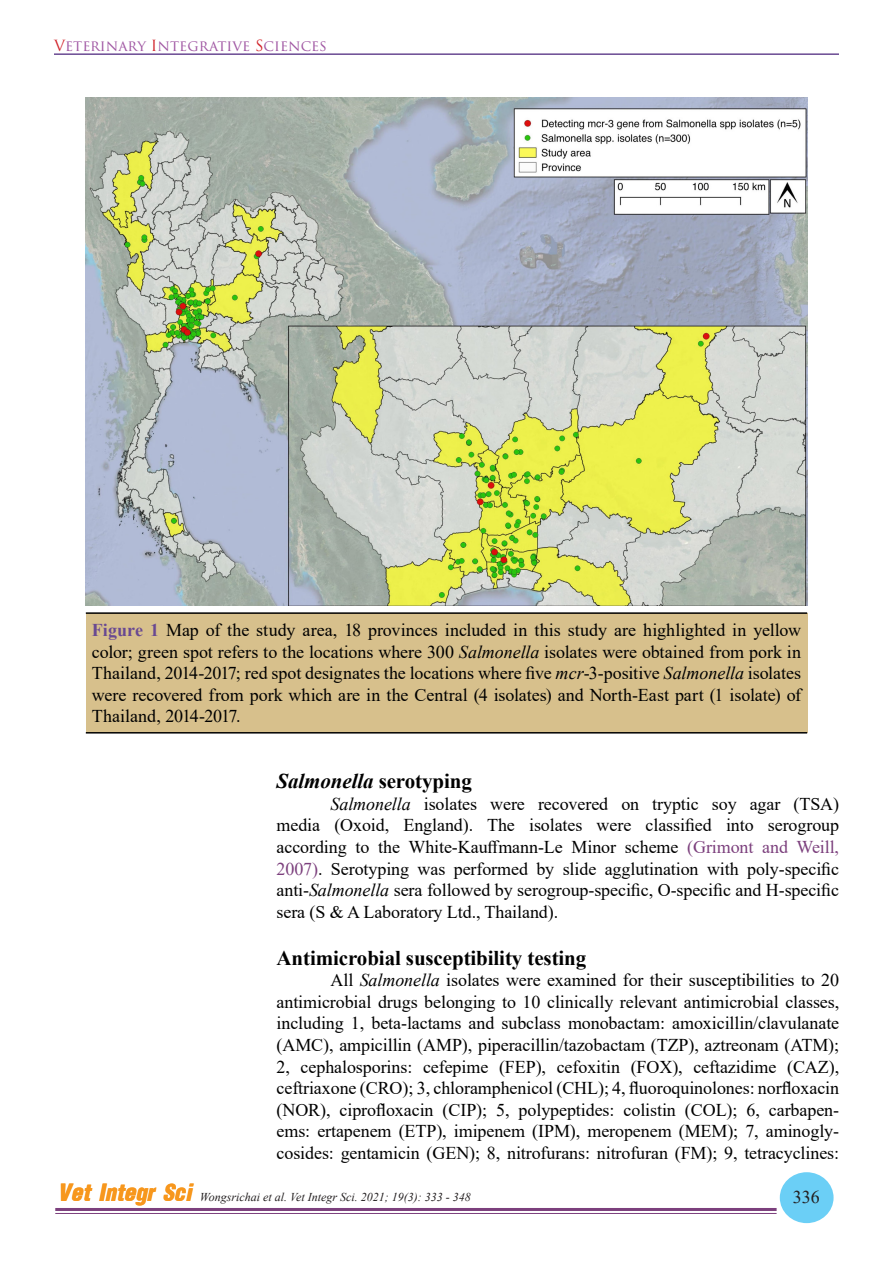
<style>
.page{position:relative;width:893px;height:1263px;background:#fff}
.page>*{position:absolute;margin:0;border:0;box-sizing:border-box;transform-origin:0 0}
.t1{font:36px "DSE Wat Ta Na";color:#f7971d}
.t2{font:700 21px "Times New Roman";letter-spacing:-.005em;color:#000}
.t3{font:italic 700 21px "Times New Roman";letter-spacing:-.005em;color:#000}
.t4{font:18px/21.6px "Times New Roman";letter-spacing:-.005em;color:#000;text-align:justify}
.t5{font:18px "Times New Roman";color:#231f20}
.t6{font:15px "Trajan Pro 3";color:#a057a3}
.t7{font:italic 12px "Times New Roman";color:#231f20}
.s1{color:#d1232a}
.s2{font-weight:700;color:#694992}
.s3{font-style:italic}
.s4{font-style:normal}
.s5{color:#7c407d}
</style>
<div class="page">
<hr style="left:55px;top:1208px;width:722px;height:3px;background:#7c407d">
<hr style="left:55px;top:1213px;width:722px;height:1px;background:#7c407d">
<div style="left:780px;top:1172px;width:54px;height:51px;background:#6bcff6;border-radius:50%"></div>
<hr style="left:54px;top:53px;width:785px;height:2px;background:#694992">
<div style="left:86px;top:613px;width:721px;height:120px;background:#d7c08c"></div>
<hr style="left:86px;top:612px;width:721px;height:2px;background:#000">
<hr style="left:86px;top:732px;width:721px;height:1px;background:#000">
<img style="left:86px;top:98px;width:721px;height:508px">
<p class="t6" style="left:54px;top:35px;width:274px"><span class="s1">V</span>eterinary <span class="s1">I</span>ntegrative <span class="s1">S</span>ciences</p>
<p class="t4" style="left:92px;top:619px;width:711px"><span class="s2">Figure 1</span> Map of the study area, 18 provinces included in this study are highlighted in yellow color; green spot refers to the locations where 300 <span class="s3">Salmonella</span> isolates were obtained from pork in Thailand, 2014-2017; red spot designates the locations where five <span class="s3">mcr</span>-3-positive <span class="s3">Salmonella</span> isolates were recovered from pork which are in the Central (4 isolates) and North-East part (1 isolate) of Thailand, 2014-2017.</p>
<p class="t3" style="left:277px;top:766px;width:197px">Salmonella <span class="s4">serotyping</span></p>
<p class="t4" style="left:277px;top:792px;width:564px;text-indent:54px"><span class="s3">Salmonella</span> isolates were recovered on tryptic soy agar (TSA) media (Oxoid, England). The isolates were classified into serogroup according to the White-Kauffmann-Le Minor scheme <span class="s5">(Grimont and Weill, 2007)</span>. Serotyping was performed by slide agglutination with poly-specific anti-<span class="s3">Salmonella</span> sera followed by serogroup-specific, O-specific and H-specific sera (S &amp; A Laboratory Ltd., Thailand).</p>
<p class="t2" style="left:277px;top:942px;width:311px">Antimicrobial susceptibility testing</p>
<p class="t4" style="left:277px;top:969px;width:564px;text-indent:54px">All <span class="s3">Salmonella</span> isolates were examined for their susceptibilities to 20 antimicrobial drugs belonging to 10 clinically relevant antimicrobial classes, including 1, beta-lactams and subclass monobactam: amoxicillin/clavulanate (AMC), ampicillin (AMP), piperacillin/tazobactam (TZP), aztreonam (ATM); 2, cephalosporins: cefepime (FEP), cefoxitin (FOX), ceftazidime (CAZ), ceftriaxone (CRO); 3, chloramphenicol (CHL); 4, fluoroquinolones: norfloxacin (NOR), ciprofloxacin (CIP); 5, polypeptides: colistin (COL); 6, carbapen&shy;ems: ertapenem (ETP), imipenem (IPM), meropenem (MEM); 7, aminogly&shy;cosides: gentamicin (GEN); 8, nitrofurans: nitrofuran (FM); 9, tetracyclines:</p>
<h1 class="t1" style="left:58px;top:1171px;width:135px">Vet Integr Sci</h1>
<p class="t7" style="left:200px;top:1189px;width:272px">Wongsrichai et al. Vet Integr Sci. 2021; 19(3): 333 - 348</p>
<p class="t5" style="left:793px;top:1185px;width:28px">336</p>
</div>
